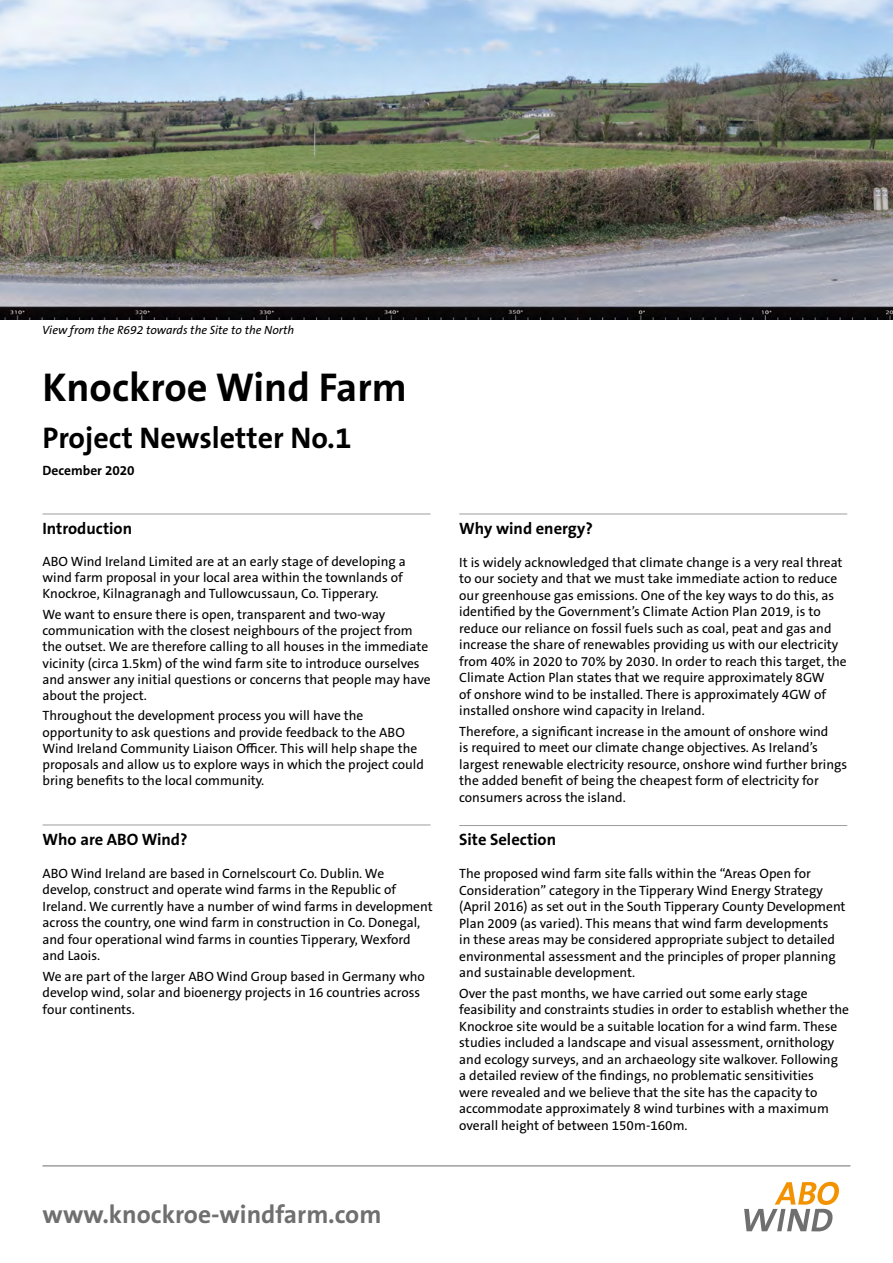
<style>
.page{position:relative;width:893px;height:1263px;background:#fff}
.page>*{position:absolute;margin:0;border:0;box-sizing:border-box;transform-origin:0 0}
.t1{font:700 40.5px "The Sans B W7";color:#000}
.t2{font:700 30px "The Sans B W7";color:#000}
.t3{font:700 25.5px "The Sans B W7";color:#706f6f}
.t4{font:700 16.5px "The Sans B W7";color:#000}
.t5{font:13.5px/16.5px "The Sans B W5 Plain";color:#000}
.t6{font:700 13.5px "The Sans B W7";color:#000}
.t7{font:italic 12px "The Sans B W5 Plain";color:#000}
</style>
<div class="page">
<hr style="left:43px;top:514px;width:388px;height:1px;background:#9d9d9c">
<hr style="left:43px;top:825px;width:388px;height:1px;background:#9d9d9c">
<hr style="left:459px;top:514px;width:388px;height:1px;background:#9d9d9c">
<hr style="left:459px;top:825px;width:388px;height:1px;background:#9d9d9c">
<img style="left:0;top:0;width:893px;height:319px">
<svg style="left:744px;top:1182px;width:95px;height:49px"></svg>
<hr style="left:43px;top:1166px;width:807px;height:1px;background:#706f6f">
<p class="t7" style="left:42px;top:323px;width:254px">View from the R692 towards the Site to the North</p>
<h1 class="t1" style="left:43px;top:362px;width:366px">Knockroe Wind Farm</h1>
<h2 class="t2" style="left:43px;top:419px;width:310px">Project Newsletter No.1</h2>
<p class="t6" style="left:43px;top:462px;width:94px">December 2020</p>
<p class="t4" style="left:43px;top:517px;width:91px">Introduction</p>
<p class="t5" style="left:43px;top:553px;width:365px">ABO Wind Ireland Limited are at an early stage of developing a wind farm proposal in your local area within the townlands of<br>Knockroe, Kilnagranagh and Tullowcussaun, Co. Tipperary.</p>
<p class="t5" style="left:43px;top:606px;width:390px">We want to ensure there is open, transparent and two-way communication with the closest neighbours of the project from the outset. We are therefore calling to all houses in the immediate vicinity (circa 1.5km) of the wind farm site to introduce ourselves and answer any initial questions or concerns that people may have about the project.</p>
<p class="t5" style="left:43px;top:708px;width:383px">Throughout the development process you will have the opportunity to ask questions and provide feedback to the ABO Wind Ireland Community Liaison Officer. This will help shape the proposals and allow us to explore ways in which the project could bring benefits to the local community.</p>
<p class="t4" style="left:43px;top:828px;width:147px">Who are ABO Wind?</p>
<p class="t5" style="left:43px;top:865px;width:392px">ABO Wind Ireland are based in Cornelscourt Co. Dublin. We develop, construct and operate wind farms in the Republic of Ireland. We currently have a number of wind farms in development across the country, one wind farm in construction in Co. Donegal, and four operational wind farms in counties Tipperary, Wexford and Laois.</p>
<p class="t5" style="left:43px;top:968px;width:384px">We are part of the larger ABO Wind Group based in Germany who develop wind, solar and bioenergy projects in 16 countries across four continents.</p>
<p class="t4" style="left:459px;top:517px;width:135px">Why wind energy?</p>
<p class="t5" style="left:459px;top:554px;width:389px">It is widely acknowledged that climate change is a very real threat to our society and that we must take immediate action to reduce our greenhouse gas emissions. One of the key ways to do this, as identified by the Government’s Climate Action Plan 2019, is to reduce our reliance on fossil fuels such as coal, peat and gas and increase the share of renewables providing us with our electricity from 40% in 2020 to 70% by 2030. In order to reach this target, the Climate Action Plan states that we require approximately 8GW<br>of onshore wind to be installed. There is approximately 4GW of installed onshore wind capacity in Ireland.</p>
<p class="t5" style="left:459px;top:723px;width:389px">Therefore, a significant increase in the amount of onshore wind<br>is required to meet our climate change objectives. As Ireland’s largest renewable electricity resource, onshore wind further brings the added benefit of being the cheapest form of electricity for consumers across the island.</p>
<p class="t4" style="left:459px;top:829px;width:98px">Site Selection</p>
<p class="t5" style="left:459px;top:865px;width:388px">The proposed wind farm site falls within the “Areas Open for Consideration” category in the Tipperary Wind Energy Strategy (April 2016) as set out in the South Tipperary County Development Plan 2009 (as varied). This means that wind farm developments<br>in these areas may be considered appropriate subject to detailed environmental assessment and the principles of proper planning and sustainable development.</p>
<p class="t5" style="left:459px;top:985px;width:391px">Over the past months, we have carried out some early stage feasibility and constraints studies in order to establish whether the Knockroe site would be a suitable location for a wind farm. These studies included a landscape and visual assessment, ornithology and ecology surveys, and an archaeology site walkover. Following<br>a detailed review of the findings, no problematic sensitivities<br>were revealed and we believe that the site has the capacity to accommodate approximately 8 wind turbines with a maximum overall height of between 150m-160m.</p>
<h3 class="t3" style="left:43px;top:1198px;width:340px">www.knockroe-windfarm.com</h3>
</div>
